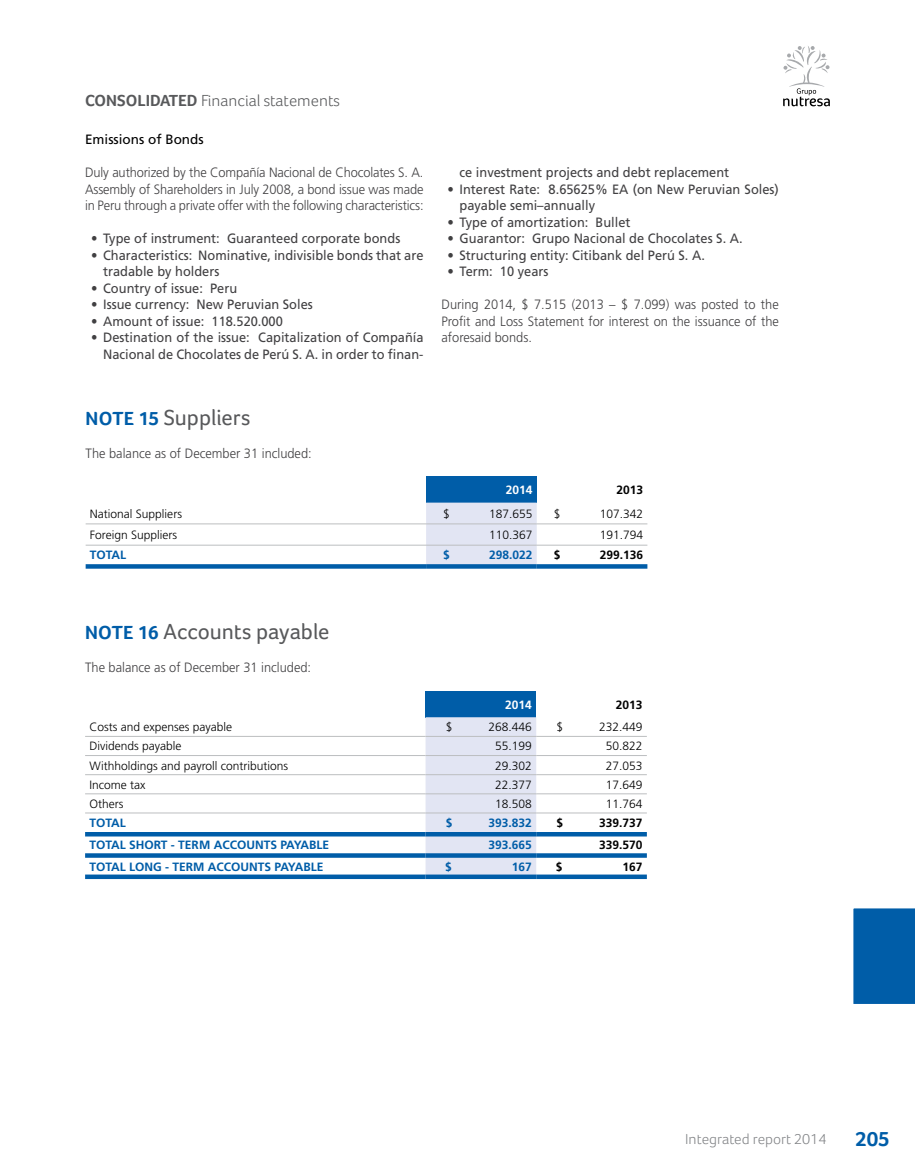
<style>
.page{position:relative;width:915px;height:1170px;background:#fff}
.page>*{position:absolute;margin:0;border:0;box-sizing:border-box;transform-origin:0 0}
.t1{font:22.5px "Foco";letter-spacing:-.005em;color:#58595b}
.t2{font:700 21px "Foco";color:#005da8}
.t3{font:300 16.5px "Foco";color:#58595b}
.t4{font:300 15px "Foco";color:#808285}
.t5{font:13.5px/16.5px "Frutiger";color:#414042;scale:.95 1}
.t6{font:300 13.5px/16.5px "Frutiger";color:#414042;text-align:justify;scale:.95 1}
.t7{font:13.5px "Frutiger";color:#000}
.t8{font:300 12px "Frutiger";color:#000}
.t9{font:700 12px "Frutiger";color:#005da8}
.t10{font:700 12px "Frutiger";color:#000}
.t11{font:700 12px "Frutiger";color:#fff}
.s1{font-weight:700}
.s2{font-weight:300}
.s3{font-weight:700;font-size:19.5px;color:#005da8}
</style>
<div class="page">
<svg style="left:783px;top:46px;width:46px;height:60px"></svg>
<div style="left:853px;top:908px;width:61px;height:96px;background:#005da8"></div>
<div style="left:426px;top:476px;width:110px;height:26px;background:#005da8"></div>
<div style="left:426px;top:502px;width:110px;height:62px;background:#e2e5f3"></div>
<hr style="left:86px;top:523px;width:340px;height:1px;background:#bcbec0">
<hr style="left:536px;top:523px;width:111px;height:1px;background:#bcbec0">
<hr style="left:426px;top:523px;width:110px;height:1px;background:#bcbec0">
<hr style="left:86px;top:545px;width:340px;height:1px;background:#bcbec0">
<hr style="left:426px;top:545px;width:110px;height:1px;background:#bcbec0">
<hr style="left:536px;top:545px;width:111px;height:1px;background:#bcbec0">
<svg style="left:86px;top:564px;width:340px;height:4px"></svg>
<svg style="left:426px;top:564px;width:110px;height:4px"></svg>
<svg style="left:536px;top:564px;width:111px;height:4px"></svg>
<div style="left:425px;top:691px;width:111px;height:26px;background:#005da8"></div>
<div style="left:425px;top:717px;width:111px;height:157px;background:#e2e5f3"></div>
<hr style="left:85px;top:736px;width:340px;height:1px;background:#bcbec0">
<hr style="left:425px;top:736px;width:111px;height:1px;background:#bcbec0">
<hr style="left:536px;top:736px;width:110px;height:1px;background:#bcbec0">
<hr style="left:85px;top:755px;width:340px;height:1px;background:#bcbec0">
<hr style="left:425px;top:755px;width:111px;height:1px;background:#bcbec0">
<hr style="left:536px;top:755px;width:110px;height:1px;background:#bcbec0">
<hr style="left:85px;top:774px;width:340px;height:1px;background:#bcbec0">
<hr style="left:425px;top:774px;width:111px;height:1px;background:#bcbec0">
<hr style="left:536px;top:774px;width:110px;height:1px;background:#bcbec0">
<hr style="left:85px;top:793px;width:340px;height:1px;background:#bcbec0">
<hr style="left:425px;top:793px;width:111px;height:1px;background:#bcbec0">
<hr style="left:536px;top:793px;width:110px;height:1px;background:#bcbec0">
<hr style="left:85px;top:832px;width:340px;height:4px;background:#005da8">
<hr style="left:425px;top:832px;width:111px;height:4px;background:#005da8">
<hr style="left:536px;top:832px;width:110px;height:4px;background:#005da8">
<svg style="left:85px;top:853px;width:340px;height:4px"></svg>
<svg style="left:425px;top:853px;width:111px;height:4px"></svg>
<svg style="left:536px;top:853px;width:110px;height:4px"></svg>
<hr style="left:85px;top:812px;width:340px;height:1px;background:#bcbec0">
<hr style="left:425px;top:812px;width:111px;height:1px;background:#bcbec0">
<hr style="left:536px;top:812px;width:110px;height:1px;background:#bcbec0">
<div style="left:85px;top:874px;width:340px;height:5px;background:#005da8"></div>
<div style="left:425px;top:874px;width:111px;height:5px;background:#005da8"></div>
<div style="left:536px;top:874px;width:110px;height:5px;background:#005da8"></div>
<p class="t3" style="left:85px;top:91px;width:256px"><span class="s1">CONSOLIDATED</span> Financial statements</p>
<p class="t7" style="left:85px;top:131px;width:120px">Emissions of Bonds</p>
<p class="t6" style="left:85px;top:164px;width:357px">Duly authorized by the Compañía Nacional de Chocolates S. A.<br>Assembly of Shareholders in July 2008, a bond issue was made in Peru through a private offer with the following characteristics:</p>
<p class="t5" style="left:91px;top:230px;width:327px"><span class="s2">•</span> Type of instrument: Guaranteed corporate bonds</p>
<p class="t5" style="left:103px;top:246px;width:338px;text-indent:-12px"><span class="s2">•</span> Characteristics: Nominative, indivisible bonds that are tradable by holders</p>
<p class="t5" style="left:91px;top:279px;width:155px"><span class="s2">•</span> Country of issue: Peru</p>
<p class="t5" style="left:91px;top:296px;width:235px"><span class="s2">•</span> Issue currency: New Peruvian Soles</p>
<p class="t5" style="left:91px;top:312px;width:203px"><span class="s2">•</span> Amount of issue: 118.520.000</p>
<p class="t5" style="left:91px;top:329px;width:351px;text-align:right"><span class="s2">•</span> Destination of the issue: Capitalization of Compañía<br>Nacional de Chocolates de Perú S. A. in order to finan-</p>
<p class="t5" style="left:459px;top:164px;width:285px">ce investment projects and debt replacement</p>
<p class="t5" style="left:459px;top:180px;width:337px;text-indent:-12px"><span class="s2">•</span> Interest Rate: 8.65625% EA (on New Peruvian Soles) payable semi–annually</p>
<p class="t5" style="left:447px;top:213px;width:194px"><span class="s2">•</span> Type of amortization: Bullet</p>
<p class="t5" style="left:447px;top:230px;width:312px"><span class="s2">•</span> Guarantor: Grupo Nacional de Chocolates S. A.</p>
<p class="t5" style="left:447px;top:246px;width:272px"><span class="s2">•</span> Structuring entity: Citibank del Perú S. A.</p>
<p class="t5" style="left:447px;top:263px;width:108px"><span class="s2">•</span> Term: 10 years</p>
<p class="t6" style="left:441px;top:296px;width:356px">During 2014, $ 7.515 (2013 – $ 7.099) was posted to the Profit and Loss Statement for interest on the issuance of the aforesaid bonds.</p>
<h1 class="t1" style="left:86px;top:404px;width:166px"><span class="s3">NOTE 15</span> Suppliers</h1>
<p class="t6" style="left:86px;top:445px;width:239px">The balance as of December 31 included:</p>
<p class="t11" style="left:505px;top:483px;width:28px">2014</p>
<p class="t10" style="left:616px;top:483px;width:28px">2013</p>
<p class="t8" style="left:90px;top:506px;width:94px">National Suppliers</p>
<p class="t8" style="left:443px;top:506px;width:8px">$</p>
<p class="t8" style="left:489px;top:506px;width:45px">187.655</p>
<p class="t8" style="left:553px;top:506px;width:8px">$</p>
<p class="t8" style="left:599px;top:506px;width:45px">107.342</p>
<p class="t8" style="left:90px;top:528px;width:89px">Foreign Suppliers</p>
<p class="t8" style="left:489px;top:528px;width:45px">110.367</p>
<p class="t8" style="left:599px;top:528px;width:45px">191.794</p>
<p class="t9" style="left:90px;top:548px;width:38px">TOTAL</p>
<p class="t9" style="left:443px;top:548px;width:8px">$</p>
<p class="t9" style="left:489px;top:548px;width:45px">298.022</p>
<p class="t10" style="left:553px;top:548px;width:8px">$</p>
<p class="t10" style="left:599px;top:548px;width:45px">299.136</p>
<h1 class="t1" style="left:85px;top:618px;width:246px"><span class="s3">NOTE 16</span> Accounts payable</h1>
<p class="t6" style="left:85px;top:659px;width:239px">The balance as of December 31 included:</p>
<p class="t11" style="left:505px;top:697px;width:28px">2014</p>
<p class="t10" style="left:615px;top:697px;width:28px">2013</p>
<p class="t8" style="left:89px;top:720px;width:144px">Costs and expenses payable</p>
<p class="t8" style="left:445px;top:720px;width:8px">$</p>
<p class="t8" style="left:488px;top:720px;width:45px">268.446</p>
<p class="t8" style="left:556px;top:720px;width:8px">$</p>
<p class="t8" style="left:599px;top:720px;width:45px">232.449</p>
<p class="t8" style="left:89px;top:739px;width:94px">Dividends payable</p>
<p class="t8" style="left:495px;top:739px;width:38px">55.199</p>
<p class="t8" style="left:605px;top:739px;width:38px">50.822</p>
<p class="t8" style="left:89px;top:758px;width:200px">Withholdings and payroll contributions</p>
<p class="t8" style="left:495px;top:758px;width:38px">29.302</p>
<p class="t8" style="left:605px;top:758px;width:38px">27.053</p>
<p class="t8" style="left:89px;top:777px;width:57px">Income tax</p>
<p class="t8" style="left:495px;top:777px;width:38px">22.377</p>
<p class="t8" style="left:605px;top:777px;width:38px">17.649</p>
<p class="t8" style="left:89px;top:796px;width:35px">Others</p>
<p class="t8" style="left:495px;top:796px;width:38px">18.508</p>
<p class="t8" style="left:605px;top:796px;width:38px">11.764</p>
<p class="t9" style="left:89px;top:815px;width:38px">TOTAL</p>
<p class="t9" style="left:445px;top:815px;width:8px">$</p>
<p class="t9" style="left:488px;top:815px;width:45px">393.832</p>
<p class="t10" style="left:556px;top:815px;width:8px">$</p>
<p class="t10" style="left:599px;top:815px;width:45px">339.737</p>
<p class="t9" style="left:89px;top:838px;width:241px">TOTAL SHORT - TERM ACCOUNTS PAYABLE</p>
<p class="t9" style="left:488px;top:838px;width:45px">393.665</p>
<p class="t10" style="left:599px;top:838px;width:45px">339.570</p>
<p class="t9" style="left:89px;top:859px;width:235px">TOTAL LONG - TERM ACCOUNTS PAYABLE</p>
<p class="t9" style="left:445px;top:859px;width:8px">$</p>
<p class="t9" style="left:511px;top:859px;width:22px">167</p>
<p class="t10" style="left:555px;top:859px;width:8px">$</p>
<p class="t10" style="left:622px;top:859px;width:22px">167</p>
<p class="t4" style="left:685px;top:1129px;width:143px">Integrated report 2014</p>
<h2 class="t2" style="left:854px;top:1126px;width:36px">205</h2>
</div>
